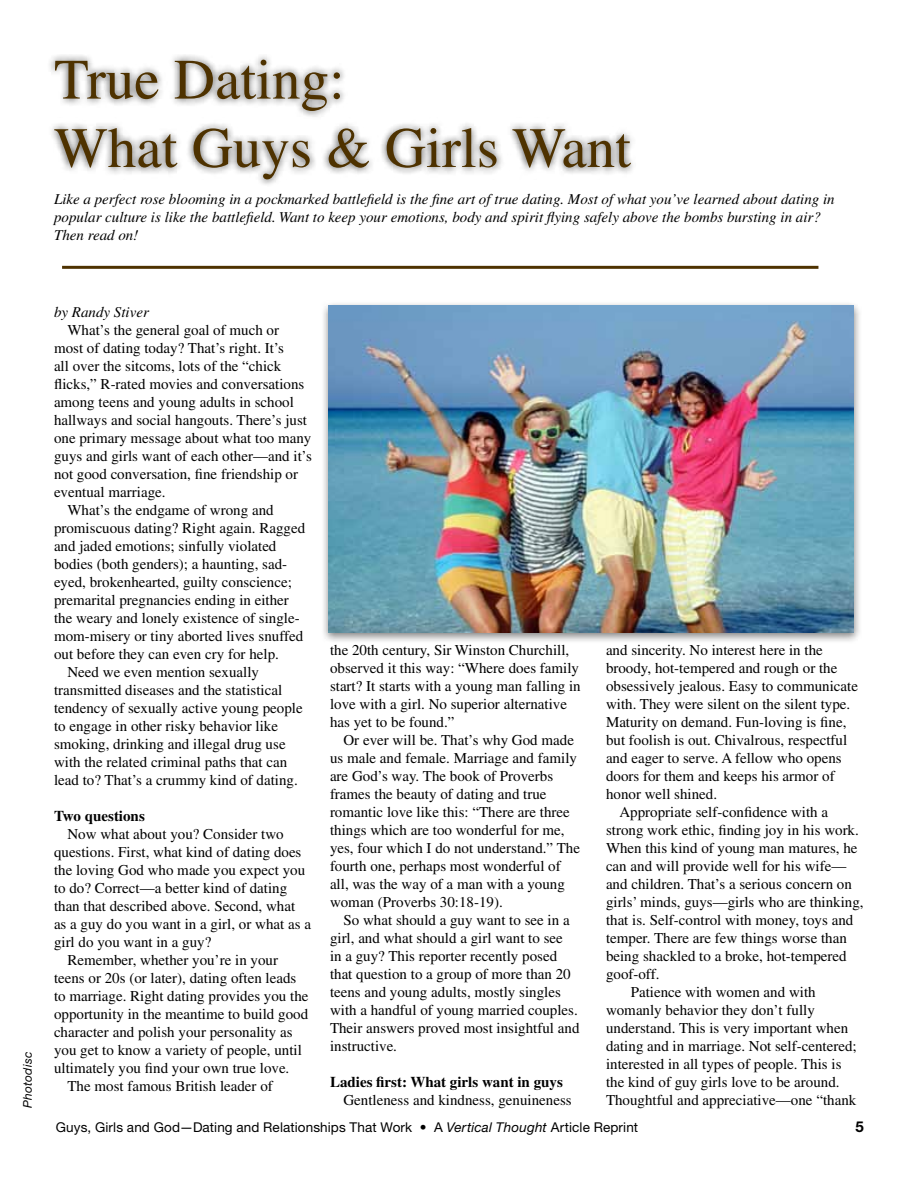
<style>
.page{position:relative;width:918px;height:1188px;background:#fff}
.page>*{position:absolute;margin:0;border:0;box-sizing:border-box;transform-origin:0 0}
.t1{font:57px/68.4px "Times";color:#4e3200}
.t2{font:15px/18px "Times";color:#000}
.t3{font:italic 15px/18px "Times";color:#000}
.t4{font:700 15px "Times";color:#000}
.t5{font:700 15px "Helvetica Neue";color:#000}
.t6{font:13.5px "Helvetica Neue";letter-spacing:.01em;color:#000}
.t7{font:italic 12px "Helvetica Neue";letter-spacing:.015em;color:#000}
.s1{font-style:italic}
</style>
<div class="page">
<div style="left:47px;top:52px;width:591px;height:135px;background:#000;opacity:.75"></div>
<div style="left:320px;top:301px;width:542px;height:343px;background:#000;opacity:.5"></div>
<img style="left:328px;top:306px;width:526px;height:326px">
<hr style="left:62px;top:266px;width:756px;height:3px;background:#4e3200">
<h1 class="t1" style="left:54px;top:45px;width:579px">True Dating:<br>What Guys &amp; Girls Want</h1>
<p class="t3" style="left:54px;top:191px;width:782px">Like a perfect rose blooming in a pockmarked battlefield is the fine art of true dating. Most of what you’ve learned about dating in popular culture is like the battlefield. Want to keep your emotions, body and spirit flying safely above the bombs bursting in air?<br>Then read on!</p>
<p class="t7" style="left:20px;top:1108px;width:57px;rotate:-90deg">Photodisc</p>
<p class="t3" style="left:54px;top:303px;width:96px">by Randy Stiver</p>
<p class="t2" style="left:68px;top:321px;width:213px">What’s the general goal of much or</p>
<p class="t2" style="left:54px;top:339px;width:232px">most of dating today? That’s right. It’s</p>
<p class="t2" style="left:54px;top:357px;width:229px">all over the sitcoms, lots of the “chick</p>
<p class="t2" style="left:54px;top:375px;width:252px">flicks,” R-rated movies and conversations</p>
<p class="t2" style="left:54px;top:393px;width:241px">among teens and young adults in school</p>
<p class="t2" style="left:54px;top:411px;width:255px">hallways and social hangouts. There’s just</p>
<p class="t2" style="left:54px;top:429px;width:259px">one primary message about what too many</p>
<p class="t2" style="left:54px;top:447px;width:259px">guys and girls want of each other—and it’s</p>
<p class="t2" style="left:54px;top:465px;width:246px">not good conversation, fine friendship or</p>
<p class="t2" style="left:54px;top:483px;width:113px">eventual marriage.</p>
<p class="t2" style="left:68px;top:501px;width:208px">What’s the endgame of wrong and</p>
<p class="t2" style="left:54px;top:519px;width:253px">promiscuous dating? Right again. Ragged</p>
<p class="t2" style="left:54px;top:537px;width:224px">and jaded emotions; sinfully violated</p>
<p class="t2" style="left:54px;top:555px;width:235px">bodies (both genders); a haunting, sad-</p>
<p class="t2" style="left:54px;top:573px;width:239px">eyed, brokenhearted, guilty conscience;</p>
<p class="t2" style="left:54px;top:591px;width:236px">premarital pregnancies ending in either</p>
<p class="t2" style="left:54px;top:609px;width:247px">the weary and lonely existence of single-</p>
<p class="t2" style="left:54px;top:627px;width:251px">mom-misery or tiny aborted lives snuffed</p>
<p class="t2" style="left:54px;top:645px;width:226px">out before they can even cry for help.</p>
<p class="t2" style="left:68px;top:663px;width:193px">Need we even mention sexually</p>
<p class="t2" style="left:54px;top:681px;width:230px">transmitted diseases and the statistical</p>
<p class="t2" style="left:54px;top:699px;width:250px">tendency of sexually active young people</p>
<p class="t2" style="left:54px;top:717px;width:226px">to engage in other risky behavior like</p>
<p class="t2" style="left:54px;top:735px;width:233px">smoking, drinking and illegal drug use</p>
<p class="t2" style="left:54px;top:753px;width:235px">with the related criminal paths that can</p>
<p class="t2" style="left:54px;top:771px;width:245px">lead to? That’s a crummy kind of dating.</p>
<p class="t4" style="left:54px;top:807px;width:92px">Two questions</p>
<p class="t2" style="left:68px;top:825px;width:218px">Now what about you? Consider two</p>
<p class="t2" style="left:54px;top:843px;width:249px">questions. First, what kind of dating does</p>
<p class="t2" style="left:54px;top:861px;width:253px">the loving God who made you expect you</p>
<p class="t2" style="left:54px;top:879px;width:235px">to do? Correct—a better kind of dating</p>
<p class="t2" style="left:54px;top:897px;width:243px">than that described above. Second, what</p>
<p class="t2" style="left:54px;top:915px;width:259px">as a guy do you want in a girl, or what as a</p>
<p class="t2" style="left:54px;top:933px;width:159px">girl do you want in a guy?</p>
<p class="t2" style="left:68px;top:951px;width:212px">Remember, whether you’re in your</p>
<p class="t2" style="left:54px;top:969px;width:244px">teens or 20s (or later), dating often leads</p>
<p class="t2" style="left:54px;top:987px;width:256px">to marriage. Right dating provides you the</p>
<p class="t2" style="left:54px;top:1005px;width:256px">opportunity in the meantime to build good</p>
<p class="t2" style="left:54px;top:1023px;width:240px">character and polish your personality as</p>
<p class="t2" style="left:54px;top:1041px;width:249px">you get to know a variety of people, until</p>
<p class="t2" style="left:54px;top:1059px;width:237px">ultimately you find your own true love.</p>
<p class="t2" style="left:68px;top:1077px;width:207px">The most famous British leader of</p>
<p class="t2" style="left:330px;top:641px;width:252px">the 20th century, Sir Winston Churchill, observed it this way: “Where does family start? It starts with a young man falling in love with a girl. No superior alternative has yet to be found.”</p>
<p class="t2" style="left:330px;top:731px;width:252px;text-indent:14px">Or ever will be. That’s why God made us male and female. Marriage and family are God’s way. The book of Proverbs frames the beauty of dating and true romantic love like this: “There are three things which are too wonderful for me, yes, four which I do not understand.” The fourth one, perhaps most wonderful of all, was the way of a man with a young woman (Proverbs 30:18-19).</p>
<p class="t2" style="left:330px;top:911px;width:251px;text-indent:14px">So what should a guy want to see in a girl, and what should a girl want to see<br>in a guy? This reporter recently posed that question to a group of more than 20 teens and young adults, mostly singles with a handful of young married couples.<br>Their answers proved most insightful and instructive.</p>
<p class="t4" style="left:330px;top:1073px;width:234px">Ladies first: What girls want in guys</p>
<p class="t2" style="left:344px;top:1091px;width:230px">Gentleness and kindness, genuineness</p>
<p class="t2" style="left:606px;top:641px;width:218px">and sincerity. No interest here in the</p>
<p class="t2" style="left:606px;top:659px;width:233px">broody, hot-tempered and rough or the</p>
<p class="t2" style="left:606px;top:677px;width:254px">obsessively jealous. Easy to communicate</p>
<p class="t2" style="left:606px;top:695px;width:246px">with. They were silent on the silent type.</p>
<p class="t2" style="left:606px;top:713px;width:242px">Maturity on demand. Fun-loving is fine,</p>
<p class="t2" style="left:606px;top:731px;width:243px">but foolish is out. Chivalrous, respectful</p>
<p class="t2" style="left:606px;top:749px;width:237px">and eager to serve. A fellow who opens</p>
<p class="t2" style="left:606px;top:767px;width:230px">doors for them and keeps his armor of</p>
<p class="t2" style="left:606px;top:785px;width:113px">honor well shined.</p>
<p class="t2" style="left:620px;top:803px;width:210px">Appropriate self-confidence with a</p>
<p class="t2" style="left:606px;top:821px;width:254px">strong work ethic, finding joy in his work.</p>
<p class="t2" style="left:606px;top:839px;width:253px">When this kind of young man matures, he</p>
<p class="t2" style="left:606px;top:857px;width:242px">can and will provide well for his wife—</p>
<p class="t2" style="left:606px;top:875px;width:247px">and children. That’s a serious concern on</p>
<p class="t2" style="left:606px;top:893px;width:259px">girls’ minds, guys—girls who are thinking,</p>
<p class="t2" style="left:606px;top:911px;width:249px">that is. Self-control with money, toys and</p>
<p class="t2" style="left:606px;top:929px;width:242px">temper. There are few things worse than</p>
<p class="t2" style="left:606px;top:947px;width:242px">being shackled to a broke, hot-tempered</p>
<p class="t2" style="left:606px;top:965px;width:55px">goof-off.</p>
<p class="t2" style="left:631px;top:983px;width:186px">Patience with women and with</p>
<p class="t2" style="left:606px;top:1001px;width:210px">womanly behavior they don’t fully</p>
<p class="t2" style="left:606px;top:1019px;width:244px">understand. This is very important when</p>
<p class="t2" style="left:606px;top:1037px;width:252px">dating and in marriage. Not self-centered;</p>
<p class="t2" style="left:606px;top:1055px;width:237px">interested in all types of people. This is</p>
<p class="t2" style="left:606px;top:1073px;width:235px">the kind of guy girls love to be around.</p>
<p class="t2" style="left:606px;top:1091px;width:252px">Thoughtful and appreciative—one “thank</p>
<p class="t5" style="left:856px;top:1118px;width:10px">5</p>
<p class="t6" style="left:56px;top:1119px;width:584px">Guys, Girls and God—Dating and Relationships That Work • A <span class="s1">Vertical Thought</span> Article Reprint</p>
</div>
